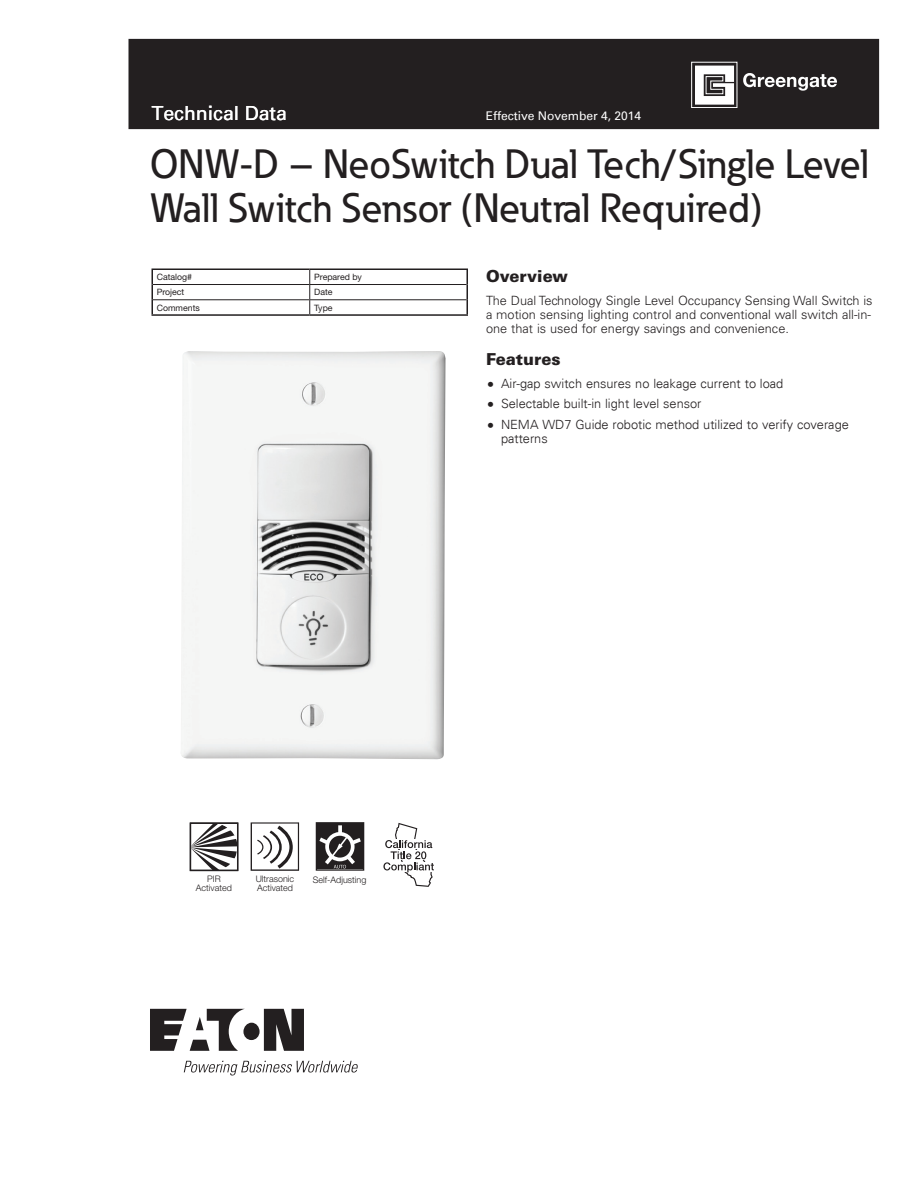
<style>
.page{position:relative;width:918px;height:1188px;background:#fff}
.page>*{position:absolute;margin:0;border:0;box-sizing:border-box;transform-origin:0 0}
.t1{font:500 40.5px/43.5px "Eaton";color:#231f20}
.t2{font:19.5px "Univers";color:#fff}
.t3{font:900 16.5px "Univers";color:#231f20}
.t4{font:300 12.75px/14.2px "Univers LT Std";color:#231f20;text-align:justify}
.t5{font:300 12.75px/20.2px "Univers";color:#231f20}
.t6{font:12px "Univers";color:#fff}
.t7{font:300 9px/9px "Helvetica Neue LT Pro";color:#231f20;text-align:center}
.t8{font:8.7px "Helvetica Neue LT Pro";color:#231f20}
</style>
<div class="page">
<div style="left:129px;top:39px;width:750px;height:90px;background:#231f20"></div>
<svg style="left:150px;top:1009px;width:154px;height:42px"></svg>
<svg style="left:184px;top:1061px;width:174px;height:15px"></svg>
<div style="left:691px;top:62px;width:46px;height:46px;border:1px solid #fff"></div>
<svg style="left:695px;top:66px;width:39px;height:39px;background:#cccbcb"></svg>
<svg style="left:743px;top:73px;width:94px;height:18px"></svg>
<hr style="left:152px;top:268px;width:158px;height:2px;background:#231f20">
<hr style="left:310px;top:268px;width:158px;height:2px;background:#231f20">
<svg style="left:152px;top:270px;width:1px;height:44px"></svg>
<svg style="left:466px;top:270px;width:2px;height:44px"></svg>
<hr style="left:152px;top:314px;width:158px;height:2px;background:#231f20">
<hr style="left:310px;top:314px;width:158px;height:2px;background:#231f20">
<hr style="left:153px;top:284px;width:157px;height:1px;background:#231f20">
<hr style="left:310px;top:284px;width:156px;height:1px;background:#231f20">
<hr style="left:153px;top:299px;width:157px;height:1px;background:#231f20">
<hr style="left:310px;top:299px;width:156px;height:1px;background:#231f20">
<svg style="left:309px;top:270px;width:1px;height:44px"></svg>
<svg style="left:192px;top:825px;width:44px;height:44px"></svg>
<div style="left:190px;top:823px;width:48px;height:48px;border:1px solid #231f20"></div>
<svg style="left:251px;top:822px;width:48px;height:49px"></svg>
<svg style="left:383px;top:823px;width:51px;height:64px"></svg>
<svg style="left:316px;top:822px;width:48px;height:49px;background:#535051"></svg>
<img style="left:181px;top:351px;width:265px;height:408px">
<h2 class="t2" style="left:152px;top:101px;width:137px">Technical Data</h2>
<p class="t6" style="left:486px;top:109px;width:157px">Effective November 4, 2014</p>
<h1 class="t1" style="left:150px;top:142px;width:720px">ONW-D – NeoSwitch Dual Tech/Single Level<br>Wall Switch Sensor (Neutral Required)</h1>
<p class="t8" style="left:157px;top:272px;width:37px">Catalog#</p>
<p class="t8" style="left:314px;top:272px;width:49px">Prepared by</p>
<p class="t8" style="left:157px;top:287px;width:29px">Project</p>
<p class="t8" style="left:314px;top:287px;width:20px">Date</p>
<p class="t8" style="left:157px;top:302px;width:45px">Comments</p>
<p class="t8" style="left:314px;top:302px;width:20px">Type</p>
<p class="t3" style="left:486px;top:265px;width:84px">Overview</p>
<p class="t4" style="left:486px;top:293px;width:388px">The Dual Technology Single Level Occupancy Sensing Wall Switch is a motion sensing lighting control and conventional wall switch all-in&shy;one that is used for energy savings and convenience.</p>
<p class="t3" style="left:486px;top:349px;width:76px">Features</p>
<p class="t5" style="left:501px;top:374px;width:349px">Air-gap switch ensures no leakage current to load<br>Selectable built-in light level sensor<br>NEMA WD7 Guide robotic method utilized to verify coverage</p>
<p class="t5" style="left:501px;top:428px;width:48px">patterns</p>
<p class="t7" style="left:196px;top:874px;width:38px">PIR<br>Activated</p>
<p class="t7" style="left:256px;top:874px;width:40px;text-align:left">Ultrasonic<br>Activated</p>
<p class="t7" style="left:313px;top:875px;width:55px">Self-Adjusting</p>
</div>
